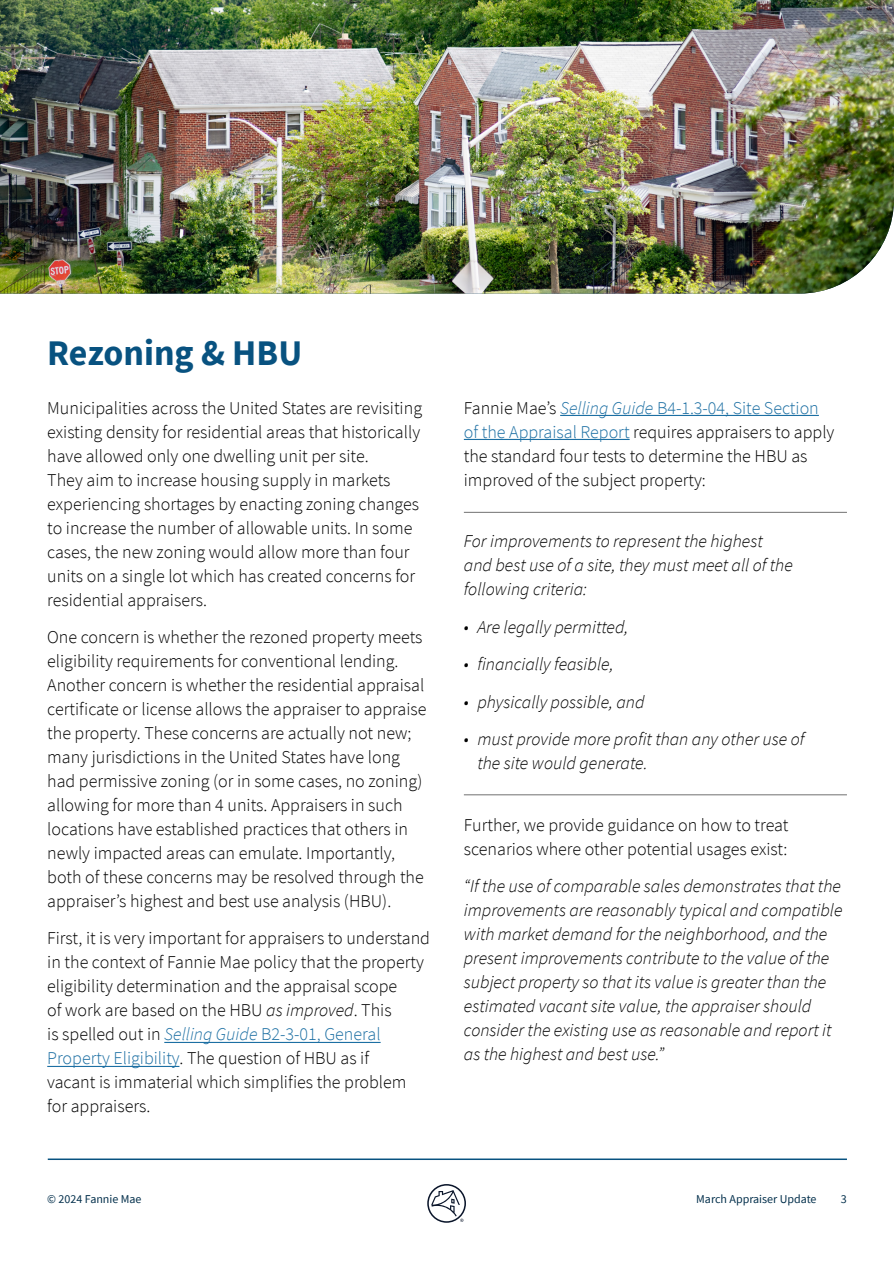
<style>
.page{position:relative;width:894px;height:1263px;background:#fff}
.page>*{position:absolute;margin:0;border:0;box-sizing:border-box;transform-origin:0 0}
.t1{font:700 36px "Source Sans Pro";color:#085280}
.t2{font:300 18px/24px "Source Sans Pro";color:#000}
.t3{font:italic 300 18px/24px "Source Sans Pro";color:#000}
.t4{font:12px "Source Sans Pro";color:#05314d}
.s1{font-style:italic}
.s2{font-style:italic;color:#1c6fa3}
.s3{color:#1c6fa3}
</style>
<div class="page">
<hr style="left:48px;top:1159px;width:799px;height:1px;background:#085280">
<svg style="left:427px;top:1184px;width:39px;height:39px"></svg>
<hr style="left:164px;top:1042px;width:217px;height:1px;background:#1c6fa3">
<hr style="left:47px;top:1066px;width:132px;height:1px;background:#1c6fa3">
<hr style="left:560px;top:415px;width:259px;height:1px;background:#1c6fa3">
<hr style="left:464px;top:439px;width:166px;height:1px;background:#1c6fa3">
<img style="left:0;top:0;width:894px;height:294px">
<hr style="left:464px;top:512px;width:383px;height:1px;background:#717171">
<hr style="left:464px;top:795px;width:383px;height:1px;background:#717171">
<h1 class="t1" style="left:47px;top:328px;width:257px">Rezoning &amp; HBU</h1>
<p class="t2" style="left:47px;top:396px;width:376px">Municipalities across the United States are revisiting existing density for residential areas that historically have allowed only one dwelling unit per site.<br>They aim to increase housing supply in markets experiencing shortages by enacting zoning changes to increase the number of allowable units. In some cases, the new zoning would allow more than four units on a single lot which has created concerns for residential appraisers.</p>
<p class="t2" style="left:47px;top:625px;width:381px">One concern is whether the rezoned property meets eligibility requirements for conventional lending.<br>Another concern is whether the residential appraisal certificate or license allows the appraiser to appraise the property. These concerns are actually not new; many jurisdictions in the United States have long had permissive zoning (or in some cases, no zoning) allowing for more than 4 units. Appraisers in such locations have established practices that others in newly impacted areas can emulate. Importantly, both of these concerns may be resolved through the appraiser’s highest and best use analysis (HBU).</p>
<p class="t2" style="left:47px;top:927px;width:384px">First, it is very important for appraisers to understand in the context of Fannie Mae policy that the property eligibility determination and the appraisal scope<br>of work are based on the HBU <span class="s1">as improved</span>. This<br>is spelled out in <span class="s2">Selling Guide</span> <span class="s3">B2-3-01, General Property Eligibility</span>. The question of HBU as if<br>vacant is immaterial which simplifies the problem for appraisers.</p>
<p class="t2" style="left:464px;top:396px;width:372px">Fannie Mae’s <span class="s2">Selling Guide</span> <span class="s3">B4-1.3-04, Site Section of the Appraisal Report</span> requires appraisers to apply the standard four tests to determine the HBU as improved of the subject property:</p>
<p class="t3" style="left:464px;top:529px;width:331px">For improvements to represent the highest and best use of a site, they must meet all of the following criteria:</p>
<p class="t3" style="left:464px;top:615px;width:166px">• Are legally permitted,</p>
<p class="t3" style="left:464px;top:652px;width:151px">• financially feasible,</p>
<p class="t3" style="left:464px;top:690px;width:182px">• physically possible, and</p>
<p class="t3" style="left:477px;top:727px;width:329px;text-indent:-14px">• must provide more profit than any other use of the site would generate.</p>
<p class="t2" style="left:464px;top:813px;width:326px">Further, we provide guidance on how to treat scenarios where other potential usages exist:</p>
<p class="t3" style="left:464px;top:874px;width:380px">“If the use of comparable sales demonstrates that the improvements are reasonably typical and compatible with market demand for the neighborhood, and the present improvements contribute to the value of the subject property so that its value is greater than the estimated vacant site value, the appraiser should consider the existing use as reasonable and report it as the highest and best use.”</p>
<p class="t4" style="left:47px;top:1192px;width:96px">© 2024 Fannie Mae</p>
<p class="t4" style="left:696px;top:1192px;width:122px">March Appraiser Update</p>
<p class="t4" style="left:841px;top:1192px;width:7px">3</p>
</div>
